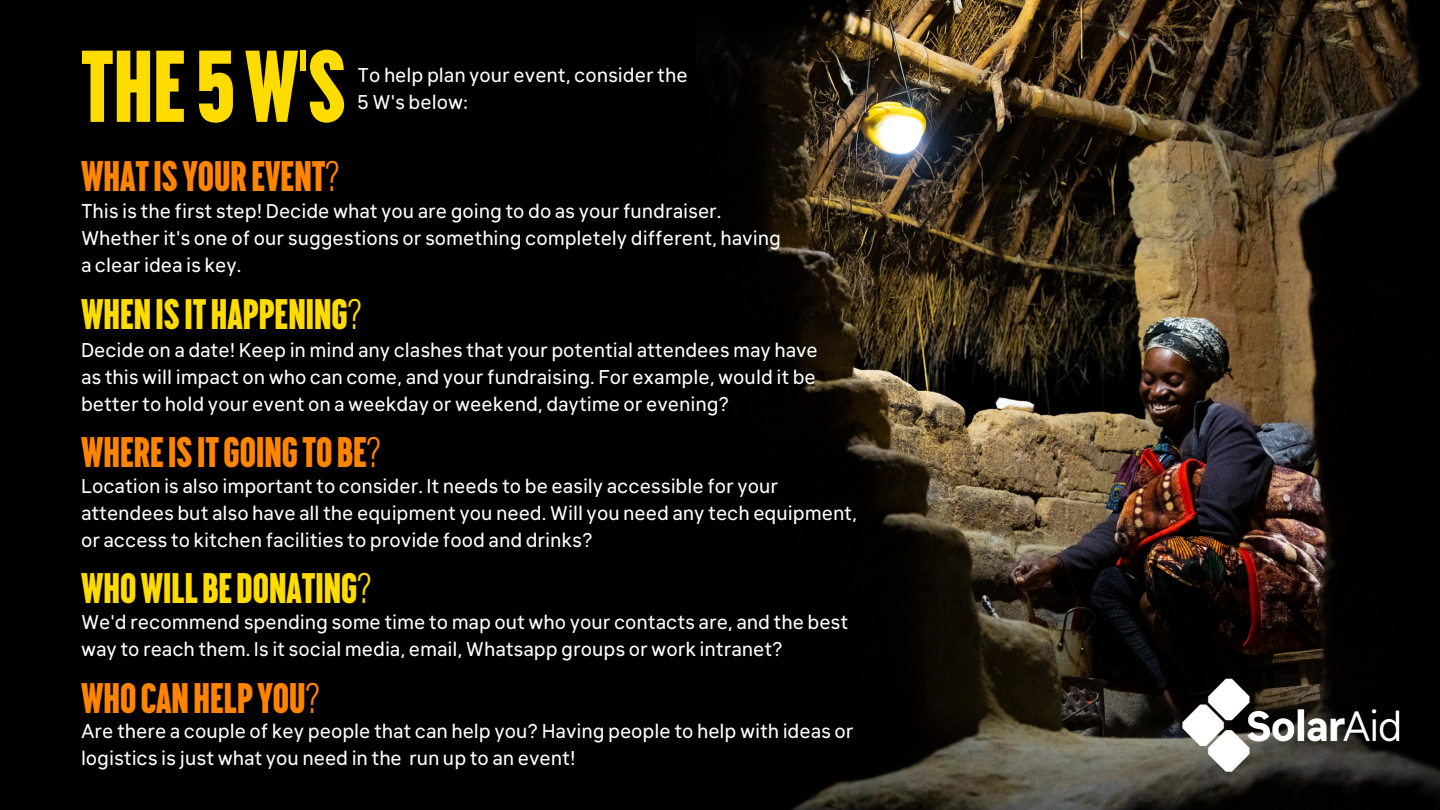
<style>
.page{position:relative;width:1440px;height:810px;background:#000}
.page>*{position:absolute;margin:0;border:0;box-sizing:border-box;transform-origin:0 0}
.t1{font:900 100.3px "Graph FF Condensed";letter-spacing:.055em;color:#ffdc00}
.t2{font:900 42.1px "Graph FF Condensed";color:#ff8500}
.t3{font:900 42.1px "Graph FF Condensed";color:#ffdc00}
.t4{font:19.6px/27px "Klima";color:#fff}
</style>
<div class="page">
<img style="left:696px;top:0;width:725px;height:810px">
<img style="left:1141px;top:638px;width:299px;height:172px">
<h1 class="t1" style="left:81px;top:29px;width:267px">THE5W'S</h1>
<p class="t2" style="left:81px;top:152px;width:259px">WHATISYOUREVENT?</p>
<h2 class="t4" style="left:81px;top:198px;width:701px">This is the first step! Decide what you are going to do as your fundraiser.<br>Whether it's one of our suggestions or something completely different, having a clear idea is key.</h2>
<p class="t3" style="left:81px;top:290px;width:282px">WHENISITHAPPENING?</p>
<h2 class="t4" style="left:81px;top:337px;width:738px;text-align:justify">Decide on a date! Keep in mind any clashes that your potential attendees may have as this will impact on who can come, and your fundraising. For example, would it be better to hold your event on a weekday or weekend, daytime or evening?</h2>
<p class="t2" style="left:81px;top:428px;width:301px">WHEREISITGOINGTOBE?</p>
<h2 class="t4" style="left:81px;top:473px;width:778px">Location is also important to consider. It needs to be easily accessible for your attendees but also have all the equipment you need. Will you need any tech equipment, or access to kitchen facilities to provide food and drinks?</h2>
<p class="t3" style="left:81px;top:564px;width:291px">WHOWILLBEDONATING?</p>
<h2 class="t4" style="left:81px;top:609px;width:769px">We'd recommend spending some time to map out who your contacts are, and the best way to reach them. Is it social media, email, Whatsapp groups or work intranet?</h2>
<p class="t2" style="left:81px;top:674px;width:240px">WHOCANHELPYOU?</p>
<h2 class="t4" style="left:81px;top:718px;width:774px">Are there a couple of key people that can help you? Having people to help with ideas or logistics is just what you need in the run up to an event!</h2>
<p class="t4" style="left:358px;top:62px;width:332px">To help plan your event, consider the<br>5 W's below:</p>
</div>
